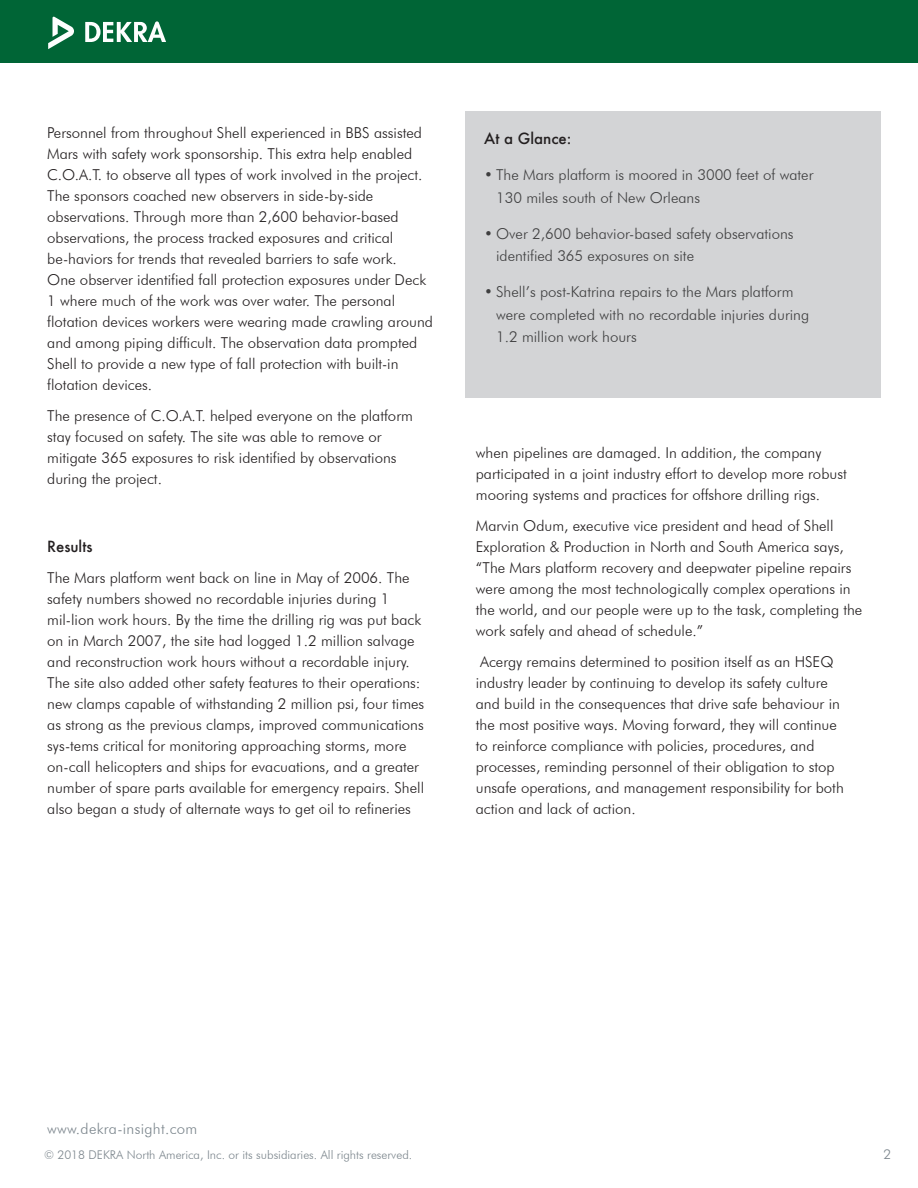
<style>
.page{position:relative;width:918px;height:1188px;background:#fff}
.page>*{position:absolute;margin:0;border:0;box-sizing:border-box;transform-origin:0 0}
.t1{font:300 15px/21px "Futura BT";color:#231f20}
.t2{font:300 15px/22.5px "Futura BT";color:#3e3e3f}
.t3{font:300 15px "Futura BT";letter-spacing:.02em;color:#7c868d}
.t4{font:500 15px "Futura";color:#231f20}
.t5{font:300 13.5px "Futura BT";color:#7c868d}
.t6{font:300 12px "Futura BT";color:#7c868d}
</style>
<div class="page">
<div style="left:0;top:0;width:918px;height:63px;background:#006536"></div>
<svg style="left:85px;top:21px;width:81px;height:21px"></svg>
<svg style="left:48px;top:17px;width:26px;height:32px"></svg>
<div style="left:465px;top:111px;width:415px;height:286px;background:#d3d4d6"></div>
<p class="t1" style="left:47px;top:122px;width:387px">Personnel from throughout Shell experienced in BBS assisted Mars with safety work sponsorship. This extra help enabled C.O.A.T. to observe all types of work involved in the project.<br>The sponsors coached new observers in side-by-side observations. Through more than 2,600 behavior-based observations, the process tracked exposures and critical be-haviors for trends that revealed barriers to safe work.<br>One observer identified fall protection exposures under Deck 1 where much of the work was over water. The personal flotation devices workers were wearing made crawling around and among piping difficult. The observation data prompted Shell to provide a new type of fall protection with built-in flotation devices.</p>
<p class="t1" style="left:47px;top:405px;width:367px">The presence of C.O.A.T. helped everyone on the platform stay focused on safety. The site was able to remove or mitigate 365 exposures to risk identified by observations during the project.</p>
<p class="t4" style="left:47px;top:536px;width:47px">Results</p>
<p class="t1" style="left:47px;top:567px;width:379px">The Mars platform went back on line in May of 2006. The safety numbers showed no recordable injuries during 1 mil-lion work hours. By the time the drilling rig was put back on in March 2007, the site had logged 1.2 million salvage and reconstruction work hours without a recordable injury.<br>The site also added other safety features to their operations: new clamps capable of withstanding 2 million psi, four times as strong as the previous clamps, improved communications sys-tems critical for monitoring approaching storms, more on-call helicopters and ships for evacuations, and a greater number of spare parts available for emergency repairs. Shell also began a study of alternate ways to get oil to refineries</p>
<p class="t4" style="left:484px;top:128px;width:89px">At a Glance:</p>
<p class="t2" style="left:496px;top:163px;width:319px;text-indent:-12px">• The Mars platform is moored in 3000 feet of water<br>130 miles south of New Orleans</p>
<p class="t2" style="left:496px;top:222px;width:299px;text-indent:-12px">• Over 2,600 behavior-based safety observations identified 365 exposures on site</p>
<p class="t2" style="left:496px;top:280px;width:314px;text-indent:-12px">• Shell’s post-Katrina repairs to the Mars platform were completed with no recordable injuries during<br>1.2 million work hours</p>
<p class="t1" style="left:476px;top:442px;width:372px">when pipelines are damaged. In addition, the company participated in a joint industry effort to develop more robust mooring systems and practices for offshore drilling rigs.</p>
<p class="t1" style="left:476px;top:515px;width:388px">Marvin Odum, executive vice president and head of Shell Exploration &amp; Production in North and South America says, “The Mars platform recovery and deepwater pipeline repairs were among the most technologically complex operations in the world, and our people were up to the task, completing the work safely and ahead of schedule.”</p>
<p class="t1" style="left:476px;top:651px;width:369px">Acergy remains determined to position itself as an HSEQ industry leader by continuing to develop its safety culture and build in the consequences that drive safe behaviour in the most positive ways. Moving forward, they will continue to reinforce compliance with policies, procedures, and processes, reminding personnel of their obligation to stop unsafe operations, and management responsibility for both action and lack of action.</p>
<p class="t3" style="left:47px;top:1119px;width:152px">www.dekra-insight.com</p>
<p class="t6" style="left:44px;top:1148px;width:370px">© 2018 DEKRA North America, Inc. or its subsidiaries. All rights reserved.</p>
<p class="t5" style="left:884px;top:1146px;width:9px">2</p>
</div>
